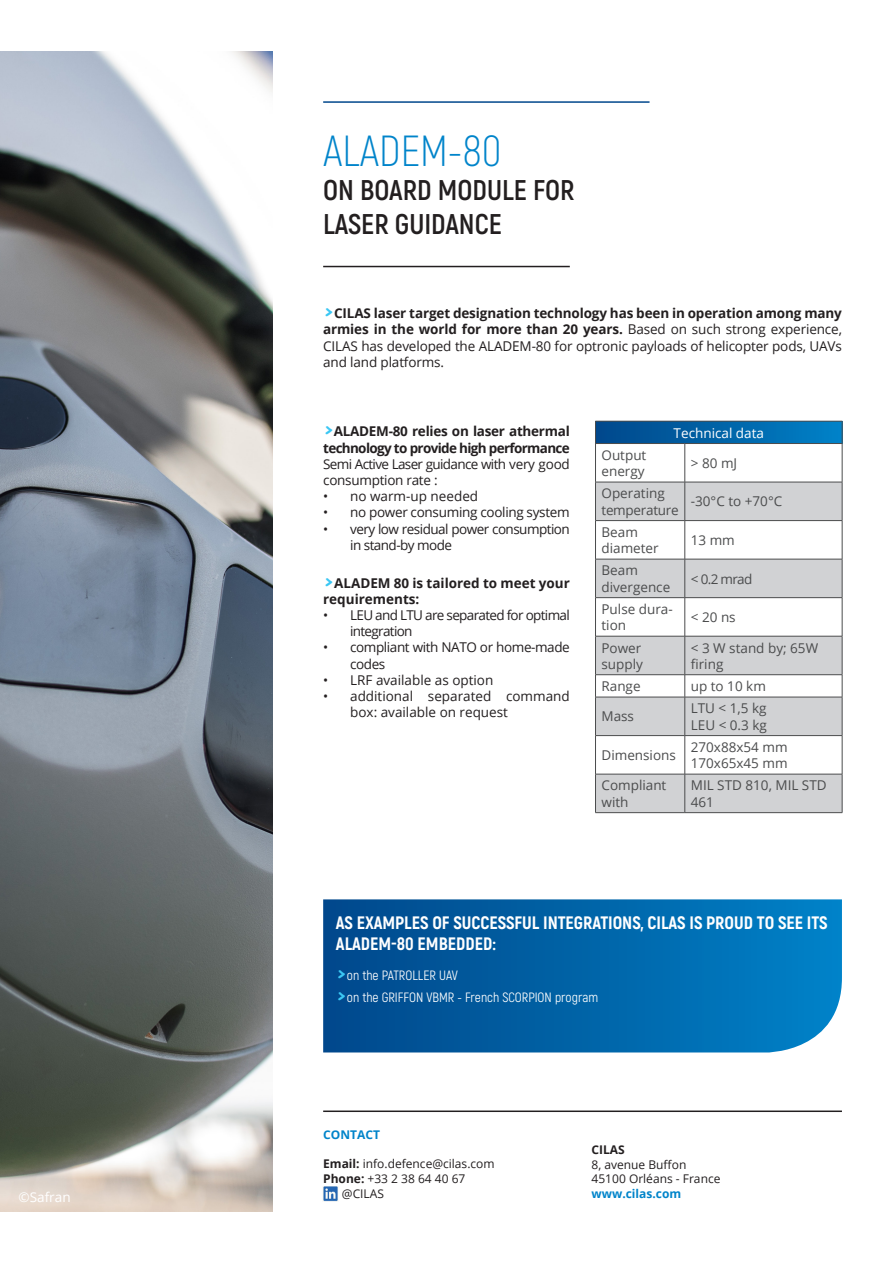
<style>
.page{position:relative;width:893px;height:1263px;background:#fff}
.page>*{position:absolute;margin:0;border:0;box-sizing:border-box;transform-origin:0 0}
.t1{font:300 43.5px "Akrobat";color:#0084ca}
.t2{font:700 28.5px/34.2px "Akrobat";color:#231f20}
.t3{font:800 18px/21px "Akrobat";color:#fff}
.t4{font:13.5px/16.2px "Open Sans";letter-spacing:-.02em;color:#231f20;text-align:justify}
.t5{font:13.5px/16.2px "Open Sans";color:#4b4c4d}
.t6{font:700 13.5px/16.2px "Open Sans";letter-spacing:-.02em;color:#231f20;text-align:justify}
.t7{font:13.5px/16.2px "Open Sans";color:#231f20}
.t8{font:13.5px "Akrobat";color:#fff}
.t9{font:13.5px/16.2px "Open Sans";letter-spacing:-.04em;color:#231f20}
.t10{font:13.5px/16.2px "Open Sans";letter-spacing:-.05em;color:#231f20}
.t11{font:700 13.5px/16.2px "Open Sans";color:#231f20}
.t12{font:13.5px "Open Sans";color:#fff}
.t13{font:13.5px/16.2px "Open Sans";letter-spacing:-.02em;color:#4b4c4d}
.t14{font:12px/14.4px "Open Sans";color:#231f20}
.t15{font:700 12px "Open Sans";color:#0084ca}
.t16{font:700 12px "Open Sans";color:#231f20}
.s1{font-family:"Comic Sans MS";font-weight:700;font-size:18px;color:#3bc7f4}
.s2{font-weight:700}
.s3{font-family:"Comic Sans MS";font-size:18px;color:#3bc7f4}
.s4{font-weight:400}
</style>
<div class="page">
<hr style="left:323px;top:101px;width:326px;height:2px;background:#01478c">
<hr style="left:323px;top:1110px;width:519px;height:2px;background:#231f20">
<svg style="left:323px;top:899px;width:519px;height:153px;background:#0466a9"></svg>
<div style="left:595px;top:421px;width:247px;height:22px;background:linear-gradient(to right,#01478a,#0081c7)"></div>
<svg style="left:596px;top:483px;width:246px;height:329px;fill:#d1d2d4"></svg>
<hr style="left:595px;top:482px;width:90px;height:1px;background:#4b4c4d">
<hr style="left:685px;top:482px;width:157px;height:1px;background:#4b4c4d">
<hr style="left:595px;top:520px;width:90px;height:1px;background:#4b4c4d">
<hr style="left:685px;top:520px;width:157px;height:1px;background:#4b4c4d">
<hr style="left:595px;top:559px;width:90px;height:1px;background:#4b4c4d">
<hr style="left:685px;top:559px;width:157px;height:1px;background:#4b4c4d">
<hr style="left:595px;top:597px;width:90px;height:1px;background:#4b4c4d">
<hr style="left:685px;top:597px;width:157px;height:1px;background:#4b4c4d">
<hr style="left:595px;top:636px;width:90px;height:1px;background:#4b4c4d">
<hr style="left:685px;top:636px;width:157px;height:1px;background:#4b4c4d">
<hr style="left:595px;top:674px;width:90px;height:1px;background:#4b4c4d">
<hr style="left:685px;top:674px;width:157px;height:1px;background:#4b4c4d">
<hr style="left:595px;top:697px;width:90px;height:1px;background:#4b4c4d">
<hr style="left:685px;top:697px;width:157px;height:1px;background:#4b4c4d">
<hr style="left:595px;top:421px;width:90px;height:1px;background:#4b4c4d">
<svg style="left:595px;top:421px;width:1px;height:22px"></svg>
<hr style="left:685px;top:421px;width:157px;height:1px;background:#4b4c4d">
<svg style="left:842px;top:421px;width:1px;height:22px"></svg>
<hr style="left:595px;top:443px;width:90px;height:1px;background:#4b4c4d">
<hr style="left:685px;top:443px;width:157px;height:1px;background:#4b4c4d">
<hr style="left:595px;top:735px;width:90px;height:1px;background:#4b4c4d">
<hr style="left:685px;top:735px;width:157px;height:1px;background:#4b4c4d">
<hr style="left:595px;top:774px;width:90px;height:1px;background:#4b4c4d">
<hr style="left:685px;top:774px;width:157px;height:1px;background:#4b4c4d">
<hr style="left:595px;top:444px;width:1px;height:38px;background:#4b4c4d">
<hr style="left:684px;top:444px;width:1px;height:38px;background:#4b4c4d">
<hr style="left:842px;top:444px;width:1px;height:38px;background:#4b4c4d">
<hr style="left:595px;top:482px;width:1px;height:38px;background:#4b4c4d">
<hr style="left:684px;top:482px;width:1px;height:38px;background:#4b4c4d">
<hr style="left:842px;top:482px;width:1px;height:38px;background:#4b4c4d">
<hr style="left:595px;top:521px;width:1px;height:38px;background:#4b4c4d">
<hr style="left:684px;top:521px;width:1px;height:38px;background:#4b4c4d">
<hr style="left:842px;top:521px;width:1px;height:38px;background:#4b4c4d">
<hr style="left:595px;top:559px;width:1px;height:38px;background:#4b4c4d">
<hr style="left:684px;top:559px;width:1px;height:38px;background:#4b4c4d">
<hr style="left:842px;top:559px;width:1px;height:38px;background:#4b4c4d">
<hr style="left:595px;top:598px;width:1px;height:38px;background:#4b4c4d">
<hr style="left:684px;top:598px;width:1px;height:38px;background:#4b4c4d">
<hr style="left:842px;top:598px;width:1px;height:38px;background:#4b4c4d">
<hr style="left:595px;top:636px;width:1px;height:38px;background:#4b4c4d">
<hr style="left:684px;top:636px;width:1px;height:38px;background:#4b4c4d">
<hr style="left:842px;top:636px;width:1px;height:38px;background:#4b4c4d">
<svg style="left:595px;top:675px;width:1px;height:22px"></svg>
<svg style="left:684px;top:675px;width:1px;height:22px"></svg>
<svg style="left:842px;top:675px;width:1px;height:22px"></svg>
<hr style="left:595px;top:697px;width:1px;height:38px;background:#4b4c4d">
<hr style="left:684px;top:697px;width:1px;height:38px;background:#4b4c4d">
<hr style="left:842px;top:697px;width:1px;height:38px;background:#4b4c4d">
<hr style="left:595px;top:736px;width:1px;height:38px;background:#4b4c4d">
<hr style="left:684px;top:736px;width:1px;height:38px;background:#4b4c4d">
<hr style="left:842px;top:736px;width:1px;height:38px;background:#4b4c4d">
<hr style="left:595px;top:774px;width:1px;height:38px;background:#4b4c4d">
<hr style="left:684px;top:774px;width:1px;height:38px;background:#4b4c4d">
<hr style="left:842px;top:774px;width:1px;height:38px;background:#4b4c4d">
<hr style="left:595px;top:812px;width:90px;height:1px;background:#4b4c4d">
<hr style="left:685px;top:812px;width:157px;height:1px;background:#4b4c4d">
<hr style="left:323px;top:266px;width:247px;height:1px;background:#231f20">
<img style="left:323px;top:1186px;width:15px;height:15px">
<img style="left:0;top:51px;width:272px;height:1161px">
<p class="t12" style="left:19px;top:1187px;width:54px">©Safran</p>
<p class="t1" style="left:323px;top:125px;width:180px">ALADEM-80</p>
<p class="t2" style="left:323px;top:173px;width:253px">ON BOARD MODULE FOR<br>LASER GUIDANCE</p>
<p class="t4" style="left:323px;top:305px;width:520px"><span class="s1">&gt;</span><span class="s2">CILAS laser target designation technology has been in operation among many armies in the world for more than 20 years.</span> Based on such strong experience, CILAS has developed the ALADEM-80 for optronic payloads of helicopter pods, UAVs and land platforms.</p>
<p class="t6" style="left:323px;top:423px;width:248px"><span class="s3">&gt;</span>ALADEM-80 relies on laser athermal technology to provide high performance <span class="s4">Semi Active Laser guidance with very good consumption rate :</span></p>
<p class="t7" style="left:323px;top:488px;width:157px">• no warm-up needed</p>
<p class="t4" style="left:323px;top:504px;width:248px">• no power consuming cooling system</p>
<p class="t9" style="left:350px;top:520px;width:221px;text-indent:-27px">• very low residual power consumption in stand-by mode</p>
<p class="t11" style="left:323px;top:574px;width:248px"><span class="s3">&gt;</span>ALADEM 80 is tailored to meet your requirements:</p>
<p class="t10" style="left:350px;top:607px;width:221px;text-indent:-27px">• LEU and LTU are separated for optimal integration</p>
<p class="t4" style="left:350px;top:639px;width:221px;text-indent:-27px">• compliant with NATO or home-made codes</p>
<p class="t7" style="left:323px;top:671px;width:172px">• LRF available as option</p>
<p class="t7" style="left:350px;top:688px;width:221px;text-indent:-27px">• additional separated command box: available on request</p>
<p class="t12" style="left:674px;top:423px;width:92px">Technical data</p>
<p class="t5" style="left:601px;top:446px;width:46px">Output energy</p>
<p class="t5" style="left:691px;top:455px;width:48px">&gt; 80 mJ</p>
<p class="t13" style="left:601px;top:485px;width:79px">Operating temperature</p>
<p class="t5" style="left:691px;top:493px;width:93px">-30°C to +70°C</p>
<p class="t5" style="left:601px;top:524px;width:59px">Beam diameter</p>
<p class="t5" style="left:691px;top:532px;width:46px">13 mm</p>
<p class="t5" style="left:601px;top:562px;width:38px">Beam</p>
<p class="t5" style="left:601px;top:578px;width:70px">divergence</p>
<p class="t5" style="left:691px;top:570px;width:63px">&lt; 0.2 mrad</p>
<p class="t5" style="left:601px;top:601px;width:73px">Pulse dura&shy;tion</p>
<p class="t5" style="left:691px;top:609px;width:46px">&lt; 20 ns</p>
<p class="t5" style="left:601px;top:639px;width:43px">Power supply</p>
<p class="t5" style="left:691px;top:639px;width:129px">&lt; 3 W stand by; 65W firing</p>
<p class="t5" style="left:601px;top:678px;width:41px">Range</p>
<p class="t5" style="left:691px;top:678px;width:77px">up to 10 km</p>
<p class="t5" style="left:601px;top:708px;width:34px">Mass</p>
<p class="t5" style="left:691px;top:700px;width:78px">LTU &lt; 1,5 kg<br>LEU &lt; 0.3 kg</p>
<p class="t5" style="left:601px;top:747px;width:76px">Dimensions</p>
<p class="t5" style="left:691px;top:738px;width:98px">270x88x54 mm<br>170x65x45 mm</p>
<p class="t5" style="left:601px;top:777px;width:66px">Compliant with</p>
<p class="t5" style="left:691px;top:777px;width:137px">MIL STD 810, MIL STD<br>461</p>
<p class="t3" style="left:336px;top:912px;width:493px">AS EXAMPLES OF SUCCESSFUL INTEGRATIONS, CILAS IS PROUD TO SEE ITS<br>ALADEM-80 EMBEDDED:</p>
<p class="t8" style="left:336px;top:967px;width:124px"><span class="s1">&gt;</span>on the PATROLLER UAV</p>
<p class="t8" style="left:336px;top:989px;width:264px"><span class="s1">&gt;</span>on the GRIFFON VBMR - French SCORPION program</p>
<p class="t15" style="left:323px;top:1126px;width:58px">CONTACT</p>
<p class="t14" style="left:323px;top:1156px;width:173px"><span class="s2">Email:</span> info.defence@cilas.com<br><span class="s2">Phone:</span> +33 2 38 64 40 67</p>
<p class="t14" style="left:342px;top:1186px;width:44px">@CILAS</p>
<p class="t16" style="left:592px;top:1141px;width:35px">CILAS</p>
<p class="t14" style="left:592px;top:1157px;width:96px">8, avenue Buffon</p>
<p class="t14" style="left:592px;top:1171px;width:130px">45100 Orléans - France</p>
<p class="t15" style="left:592px;top:1185px;width:91px">www.cilas.com</p>
</div>
